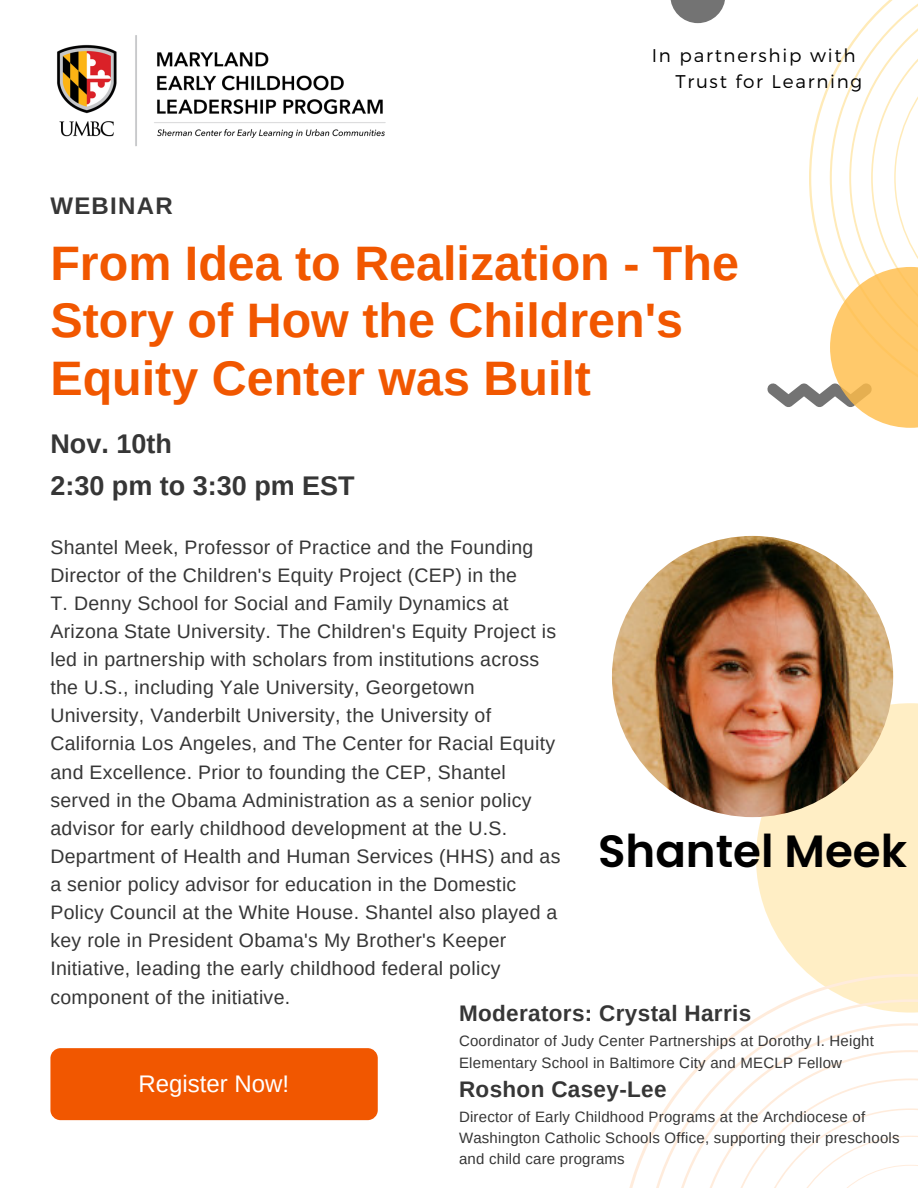
<style>
.page{position:relative;width:918px;height:1188px;background:#fff}
.page>*{position:absolute;margin:0;border:0;box-sizing:border-box;transform-origin:0 0}
.t1{font:700 48.45px/57.3px "Arimo";color:#f15700}
.t2{font:600 45.15px "Poppins";color:#000}
.t3{font:700 27px/42.8px "Arimo";color:#363636}
.t4{font:24px "Arimo";color:#fff}
.t5{font:700 24px "Arimo";letter-spacing:.055em;color:#363636}
.t6{font:700 22.5px "Arimo";letter-spacing:.015em;color:#363636}
.t7{font:19.5px/28.2px "Arimo";letter-spacing:.015em;color:#363636}
.t8{font:300 18.45px/25.8px "Montserrat";letter-spacing:.095em;color:#000}
.t9{font:15px/21.3px "Arimo";letter-spacing:.015em;color:#363636}
</style>
<div class="page">
<div style="left:756px;top:703px;width:162px;height:271px;background:#ffeec5"></div>
<svg style="left:629px;top:974px;width:289px;height:214px"></svg>
<svg style="left:645px;top:999px;width:273px;height:189px"></svg>
<img style="left:612px;top:536px;width:281px;height:281px;border-radius:50%">
<svg style="left:767px;top:0;width:151px;height:428px"></svg>
<svg style="left:670px;top:0;width:55px;height:23px"></svg>
<img style="left:57px;top:35px;width:329px;height:111px">
<div style="left:50px;top:1048px;width:328px;height:72px;background:#f15700;border-radius:10px"></div>
<p class="t5" style="left:50px;top:193px;width:124px">WEBINAR</p>
<p class="t8" style="left:675px;top:41px;width:188px;text-indent:-24px">In partnership with<br>Trust for Learning</p>
<h1 class="t1" style="left:50px;top:235px;width:690px">From Idea to Realization - The<br>Story of How the Children's<br>Equity Center was Built</h1>
<h3 class="t3" style="left:50px;top:422px;width:306px">Nov. 10th<br>2:30 pm to 3:30 pm EST</h3>
<p class="t7" style="left:50px;top:533px;width:512px">Shantel Meek, Professor of Practice and the Founding Director of the Children's Equity Project (CEP) in the<br>T. Denny School for Social and Family Dynamics at Arizona State University. The Children's Equity Project is led in partnership with scholars from institutions across the U.S., including Yale University, Georgetown University, Vanderbilt University, the University of California Los Angeles, and The Center for Racial Equity and Excellence. Prior to founding the CEP, Shantel served in the Obama Administration as a senior policy advisor for early childhood development at the U.S.<br>Department of Health and Human Services (HHS) and as a senior policy advisor for education in the Domestic Policy Council at the White House. Shantel also played a key role in President Obama's My Brother's Keeper Initiative, leading the early childhood federal policy component of the initiative.</p>
<h2 class="t2" style="left:598px;top:819px;width:311px">Shantel Meek</h2>
<p class="t6" style="left:459px;top:1001px;width:294px">Moderators: Crystal Harris</p>
<p class="t9" style="left:459px;top:1030px;width:416px">Coordinator of Judy Center Partnerships at Dorothy I. Height<br>Elementary School in Baltimore City and MECLP Fellow</p>
<p class="t6" style="left:459px;top:1076px;width:209px">Roshon Casey-Lee</p>
<p class="t9" style="left:459px;top:1106px;width:442px">Director of Early Childhood Programs at the Archdiocese of<br>Washington Catholic Schools Office, supporting their preschools and child care programs</p>
<p class="t4" style="left:139px;top:1071px;width:152px">Register Now!</p>
</div>
